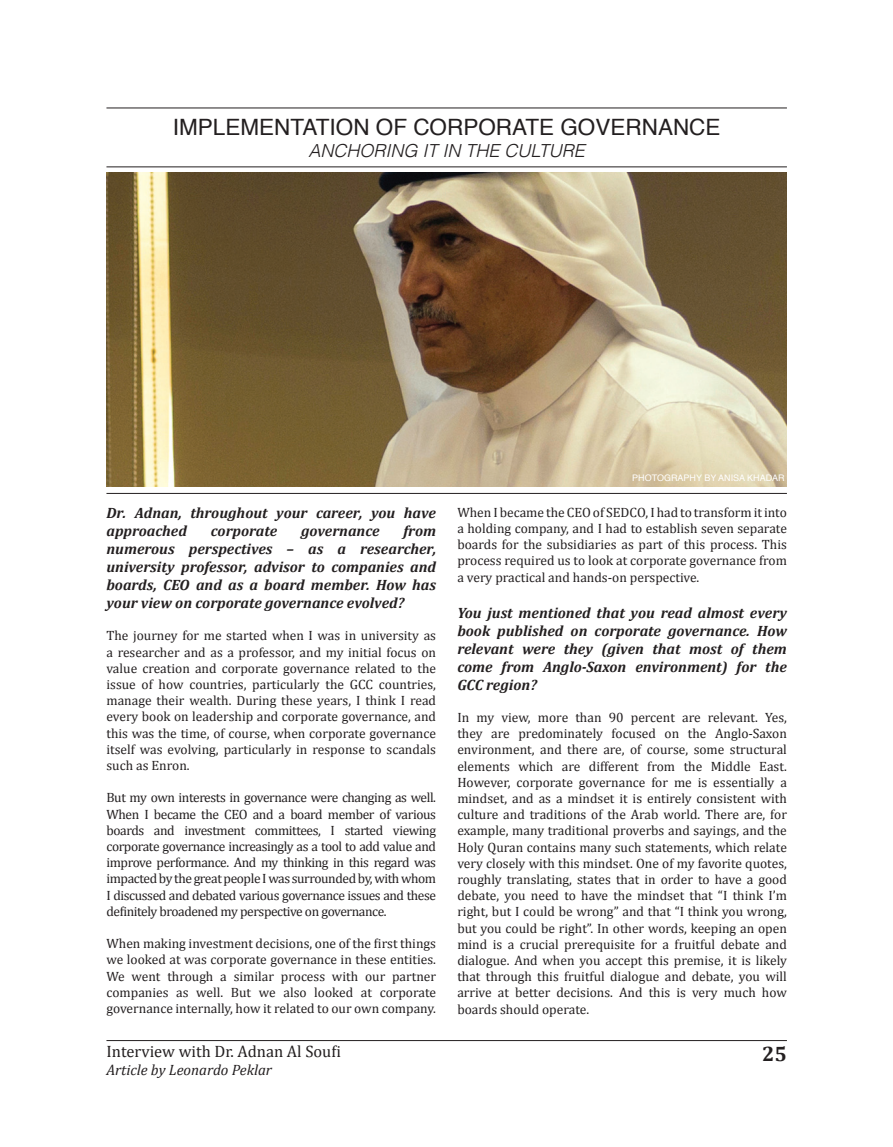
<style>
.page{position:relative;width:893px;height:1147px;background:#fff}
.page>*{position:absolute;margin:0;border:0;box-sizing:border-box;transform-origin:0 0}
.t1{font:22.5px "Helvetica";color:#231f20}
.t2{font:700 21px "Cambria";color:#231f20}
.t3{font:italic 300 18px "Helvetica";color:#231f20}
.t4{font:16.5px "Cambria";color:#231f20}
.t5{font:italic 700 15px/18px "Cambria";color:#231f20;text-align:justify}
.t6{font:italic 15px "Cambria";color:#231f20}
.t7{font:13.5px/16.2px "Cambria";color:#231f20;text-align:justify}
.t8{font:9px "Helvetica";color:#fff}
</style>
<div class="page">
<hr style="left:106px;top:1040px;width:681px;height:1px;background:#231f20">
<hr style="left:106px;top:108px;width:681px;height:1px;background:#231f20">
<hr style="left:0;top:0;width:1px;height:1147px;background:#999b9e">
<img style="left:106px;top:173px;width:681px;height:314px">
<hr style="left:106px;top:493px;width:681px;height:1px;background:#231f20">
<hr style="left:106px;top:166px;width:681px;height:1px;background:#231f20">
<p class="t1" style="left:173px;top:110px;width:549px">IMPLEMENTATION OF CORPORATE GOVERNANCE</p>
<p class="t3" style="left:308px;top:137px;width:278px">ANCHORING IT IN THE CULTURE</p>
<p class="t5" style="left:106px;top:503px;width:331px">Dr. Adnan, throughout your career, you have approached</p>
<p class="t5" style="left:106px;top:521px;width:331px;text-indent:297px">from numerous perspectives – as a researcher, university professor, advisor to companies and boards, CEO and as a board member. How has your view on corporate governance evolved?</p>
<p class="t7" style="left:106px;top:627px;width:331px">The journey for me started when I was in university as a researcher and as a professor, and my initial focus on value creation and corporate governance related to the issue of how countries, particularly the GCC countries, manage their wealth. During these years, I think I read every book on leadership and corporate governance, and this was the time, of course, when corporate governance itself was evolving, particularly in response to scandals such as Enron.</p>
<p class="t7" style="left:106px;top:789px;width:331px">But my own interests in governance were changing as well.<br>When I became the CEO and a board member of various boards and investment committees, I started viewing corporate governance increasingly as a tool to add value and improve performance. And my thinking in this regard was impacted by the great people I was surrounded by, with whom I discussed and debated various governance issues and these definitely broadened my perspective on governance.</p>
<p class="t7" style="left:106px;top:935px;width:331px">When making investment decisions, one of the first things we looked at was corporate governance in these entities.<br>We went through a similar process with our partner companies as well. But we also looked at corporate governance internally, how it related to our own company.</p>
<p class="t5" style="left:211px;top:521px;width:68px">corporate</p>
<p class="t5" style="left:301px;top:521px;width:80px">governance</p>
<p class="t8" style="left:632px;top:471px;width:154px">PHOTOGRAPHY BY ANISA KHADAR</p>
<p class="t7" style="left:457px;top:504px;width:331px">When I became the CEO of SEDCO, I had to transform it into a holding company, and I had to establish seven separate boards for the subsidiaries as part of this process. This process required us to look at corporate governance from a very practical and hands-on perspective.</p>
<p class="t5" style="left:457px;top:603px;width:331px">You just mentioned that you read almost every book published on corporate governance. How relevant were they (given that most of them come from Anglo-Saxon environment) for the GCC region?</p>
<p class="t7" style="left:457px;top:709px;width:331px">In my view, more than 90 percent are relevant. Yes, they are predominately focused on the Anglo-Saxon environment, and there are, of course, some structural elements which are different from the Middle East.<br>However, corporate governance for me is essentially a mindset, and as a mindset it is entirely consistent with culture and traditions of the Arab world. There are, for example, many traditional proverbs and sayings, and the Holy Quran contains many such statements, which relate very closely with this mindset. One of my favorite quotes, roughly translating, states that in order to have a good debate, you need to have the mindset that “I think I’m right, but I could be wrong” and that “I think you wrong, but you could be right”. In other words, keeping an open mind is a crucial prerequisite for a fruitful debate and dialogue. And when you accept this premise, it is likely that through this fruitful dialogue and debate, you will arrive at better decisions. And this is very much how boards should operate.</p>
<p class="t4" style="left:106px;top:1041px;width:236px">Interview with Dr. Adnan Al Soufi</p>
<p class="t2" style="left:762px;top:1038px;width:26px">25</p>
<p class="t6" style="left:106px;top:1059px;width:167px">Article by Leonardo Peklar</p>
</div>
